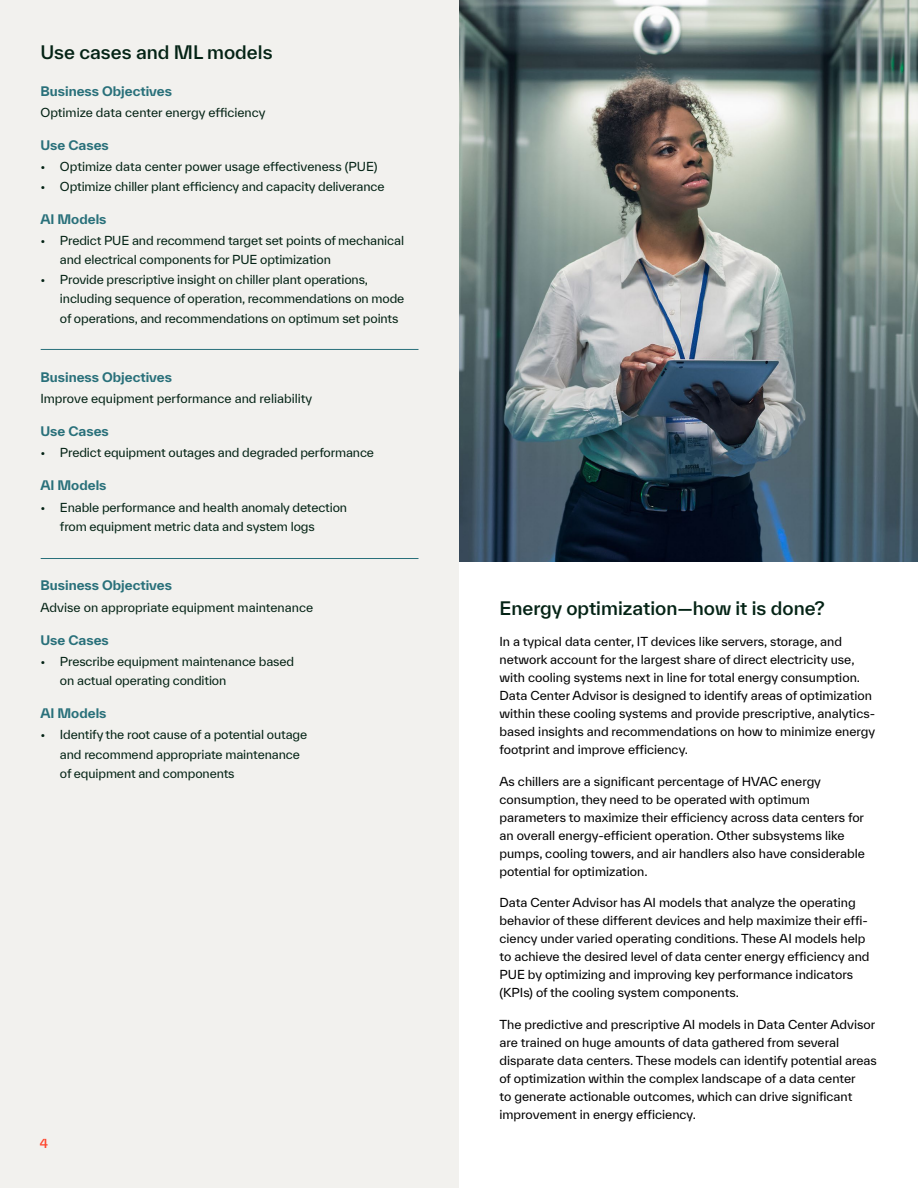
<style>
.page{position:relative;width:918px;height:1188px;background:#fff}
.page>*{position:absolute;margin:0;border:0;box-sizing:border-box;transform-origin:0 0}
.Body_text{font:500 18px "TWK Everett";color:#042315}
.t1{font:700 12.75px "TWK Everett";color:#29707a}
.t2{font:12px/19.5px "TWK Everett";letter-spacing:-.01em;color:#042315}
.Subhead_1{font:12px/18px "TWK Everett";color:#000}
.Section_header{font:12px/18px "TWK Everett";color:#000}
.t3{font:500 12px "TWK Everett";color:#ff462d}
</style>
<div class="page">
<img style="left:459px;top:0;width:459px;height:562px">
<div style="left:0;top:0;width:459px;height:1188px;background:#f2f1ee"></div>
<hr style="left:41px;top:349px;width:378px;height:1px;background:#29707a">
<hr style="left:41px;top:558px;width:378px;height:1px;background:#29707a">
<p class="Body_text" style="left:40px;top:39px;width:234px">Use cases and ML models</p>
<p class="t1" style="left:40px;top:82px;width:133px">Business Objectives</p>
<p class="t2" style="left:40px;top:103px;width:227px">Optimize data center energy efficiency</p>
<p class="t1" style="left:40px;top:136px;width:70px">Use Cases</p>
<p class="t2" style="left:40px;top:157px;width:339px">• Optimize data center power usage effectiveness (PUE)</p>
<p class="t2" style="left:40px;top:176px;width:346px">• Optimize chiller plant efficiency and capacity deliverance</p>
<p class="t1" style="left:40px;top:210px;width:68px">AI Models</p>
<p class="t2" style="left:60px;top:230px;width:346px;text-indent:-19px">• Predict PUE and recommend target set points of mechanical and electrical components for PUE optimization</p>
<p class="t2" style="left:60px;top:269px;width:346px;text-indent:-19px">• Provide prescriptive insight on chiller plant operations, including sequence of operation, recommendations on mode of operations, and recommendations on optimum set points</p>
<p class="t1" style="left:40px;top:368px;width:133px">Business Objectives</p>
<p class="t2" style="left:40px;top:389px;width:273px">Improve equipment performance and reliability</p>
<p class="t1" style="left:40px;top:422px;width:70px">Use Cases</p>
<p class="t2" style="left:40px;top:443px;width:335px">• Predict equipment outages and degraded performance</p>
<p class="t1" style="left:40px;top:476px;width:68px">AI Models</p>
<p class="t2" style="left:60px;top:497px;width:289px;text-indent:-19px">• Enable performance and health anomaly detection from equipment metric data and system logs</p>
<p class="t1" style="left:40px;top:576px;width:133px">Business Objectives</p>
<p class="t2" style="left:40px;top:597px;width:274px">Advise on appropriate equipment maintenance</p>
<p class="t1" style="left:40px;top:631px;width:70px">Use Cases</p>
<p class="t2" style="left:60px;top:651px;width:236px;text-indent:-19px">• Prescribe equipment maintenance based on actual operating condition</p>
<p class="t1" style="left:40px;top:704px;width:68px">AI Models</p>
<p class="t2" style="left:60px;top:725px;width:249px;text-indent:-19px">• Identify the root cause of a potential outage and recommend appropriate maintenance of equipment and components</p>
<p class="t3" style="left:40px;top:1135px;width:10px">4</p>
<p class="Body_text" style="left:500px;top:595px;width:327px">Energy optimization—how it is done?</p>
<p class="Subhead_1" style="left:500px;top:632px;width:377px">In a typical data center, IT devices like servers, storage, and network account for the largest share of direct electricity use, with cooling systems next in line for total energy consumption.<br>Data Center Advisor is designed to identify areas of optimization within these cooling systems and provide prescriptive, analytics&shy;based insights and recommendations on how to minimize energy footprint and improve efficiency.</p>
<p class="Subhead_1" style="left:500px;top:772px;width:367px">As chillers are a significant percentage of HVAC energy consumption, they need to be operated with optimum parameters to maximize their efficiency across data centers for an overall energy-efficient operation. Other subsystems like pumps, cooling towers, and air handlers also have considerable potential for optimization.</p>
<p class="Section_header" style="left:500px;top:893px;width:372px">Data Center Advisor has AI models that analyze the operating behavior of these different devices and help maximize their effi&shy;ciency under varied operating conditions. These AI models help to achieve the desired level of data center energy efficiency and PUE by optimizing and improving key performance indicators (KPIs) of the cooling system components.</p>
<p class="Section_header" style="left:500px;top:1015px;width:379px">The predictive and prescriptive AI models in Data Center Advisor are trained on huge amounts of data gathered from several disparate data centers. These models can identify potential areas of optimization within the complex landscape of a data center<br>to generate actionable outcomes, which can drive significant improvement in energy efficiency.</p>
</div>
